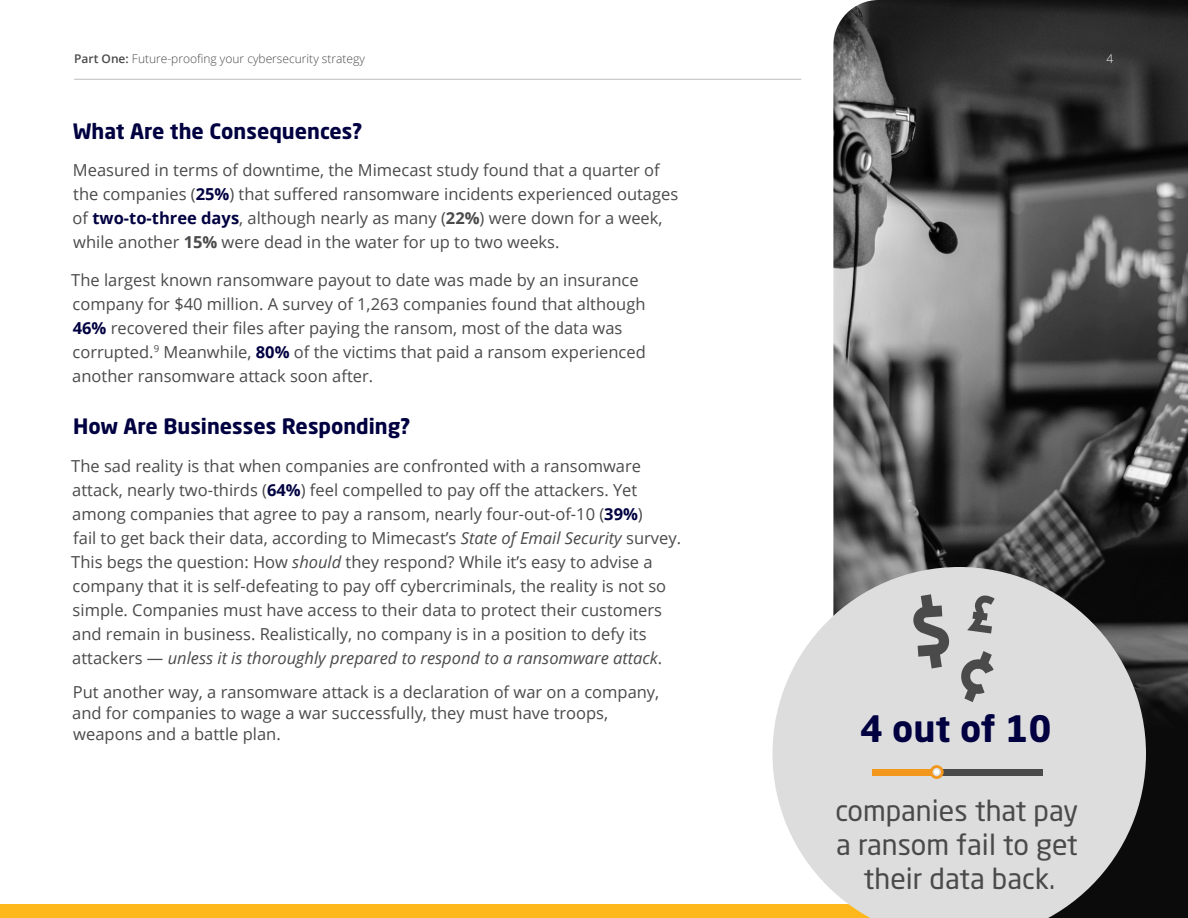
<style>
.page{position:relative;width:1188px;height:918px;background:#fff}
.page>*{position:absolute;margin:0;border:0;box-sizing:border-box;transform-origin:0 0}
.Heading_6{font:700 36px "Neo Sans W1 G";color:#010041}
.Heading_6-2{font:28.5px/34.2px "Neo Sans W1 G";color:#4a4a4a;text-align:center}
.H2_-_Subheader{font:700 21px "Neo Sans W1 G";color:#010041}
.Body_Copy{font:16.5px/24px "Open Sans";color:#4a4a4a}
.t1{font:300 12px "Open Sans";color:#4a4a4a}
.Heading_6-3{font:300 12px "Open Sans";color:#fff}
.s1{font-weight:600}
.s2{font-weight:700;color:#010041}
.s3{font-weight:700}
.s4{font-style:italic}
</style>
<div class="page">
<hr style="left:74px;top:79px;width:727px;height:1px;background:#bebebe">
<div style="left:0;top:904px;width:1188px;height:14px;background:#ffb81c"></div>
<img style="left:833px;top:0;width:355px;height:918px">
<svg style="left:772px;top:567px;width:374px;height:351px;fill:#dcdddc"></svg>
<svg style="left:913px;top:594px;width:36px;height:75px"></svg>
<svg style="left:961px;top:651px;width:33px;height:51px"></svg>
<svg style="left:967px;top:594px;width:28px;height:39px"></svg>
<div style="left:872px;top:769px;width:170px;height:6px;background:#4a4a4a"></div>
<div style="left:872px;top:769px;width:64px;height:6px;background:#f3971c"></div>
<svg style="left:930px;top:765px;width:14px;height:14px"></svg>
<div style="left:933px;top:769px;width:7px;height:6px;background:#fff;border-radius:50%"></div>
<div style="left:933px;top:768px;width:8px;height:8px;border:2px solid #dcdddc;border-radius:50%"></div>
<p class="t1" style="left:74px;top:50px;width:292px"><span class="s1">Part One:</span> Future-proofing your cybersecurity strategy</p>
<p class="H2_-_Subheader" style="left:73px;top:117px;width:291px">What Are the Consequences?</p>
<p class="Body_Copy" style="left:73px;top:158px;width:607px">Measured in terms of downtime, the Mimecast study found that a quarter of the companies (<span class="s2">25%</span>) that suffered ransomware incidents experienced outages of <span class="s2">two-to-three days</span>, although nearly as many (<span class="s3">22%</span>) were down for a week, while another <span class="s3">15%</span> were dead in the water for up to two weeks.</p>
<p class="Body_Copy" style="left:71px;top:267px;width:576px">The largest known ransomware payout to date was made by an insurance company for $40 million. A survey of 1,263 companies found that although <span class="s2">46%</span> recovered their files after paying the ransom, most of the data was corrupted.<sup>9</sup> Meanwhile, <span class="s2">80%</span> of the victims that paid a ransom experienced another ransomware attack soon after.</p>
<p class="H2_-_Subheader" style="left:73px;top:413px;width:339px">How Are Businesses Responding?</p>
<p class="Body_Copy" style="left:71px;top:453px;width:611px">The sad reality is that when companies are confronted with a ransomware attack, nearly two-thirds (<span class="s2">64%</span>) feel compelled to pay off the attackers. Yet among companies that agree to pay a ransom, nearly four-out-of-10 (<span class="s2">39%</span>)<br>fail to get back their data, according to Mimecast’s <span class="s4">State of Email Security</span> survey.<br>This begs the question: How <span class="s4">should</span> they respond? While it’s easy to advise a company that it is self-defeating to pay off cybercriminals, the reality is not so simple. Companies must have access to their data to protect their customers and remain in business. Realistically, no company is in a position to defy its attackers — <span class="s4">unless it is thoroughly prepared to respond to a ransomware attack</span>.</p>
<p class="Body_Copy" style="left:72px;top:681px;width:589px;line-height:21px">Put another way, a ransomware attack is a declaration of war on a company, and for companies to wage a war successfully, they must have troops, weapons and a battle plan.</p>
<p class="Heading_6-3" style="left:1106px;top:51px;width:8px">4</p>
<p class="Heading_6" style="left:860px;top:705px;width:193px">4 out of 10</p>
<p class="Heading_6-2" style="left:836px;top:793px;width:244px">companies that pay a ransom fail to get their data back.</p>
</div>
